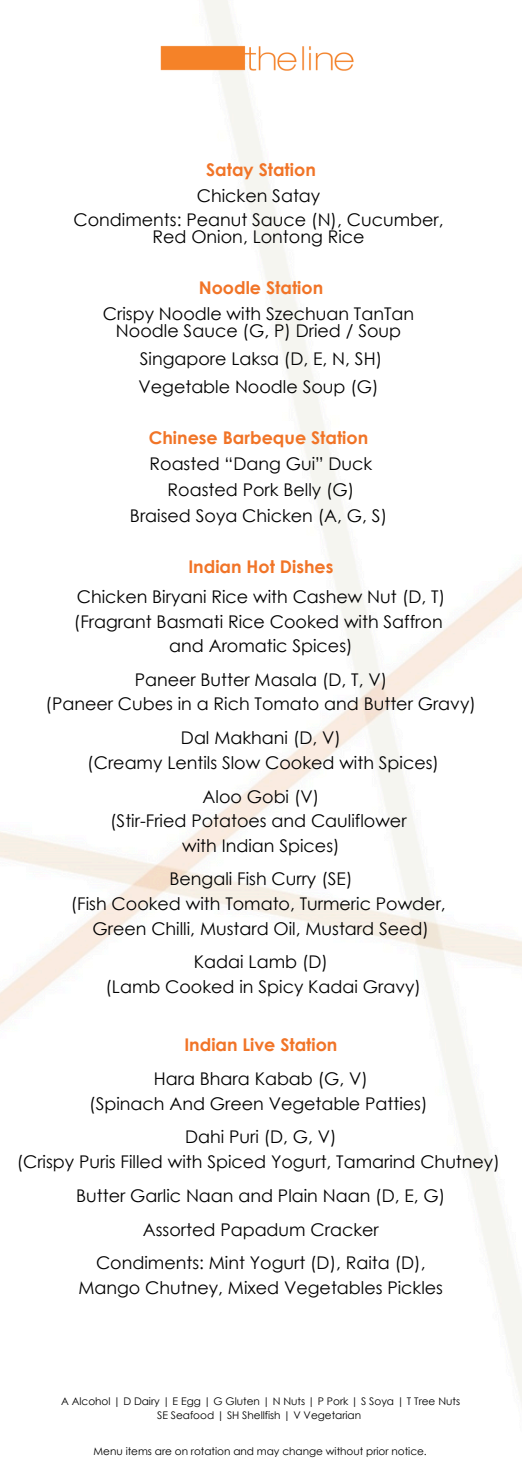
<style>
.page{position:relative;width:522px;height:1474px;background:#fff}
.page>*{position:absolute;margin:0;border:0;box-sizing:border-box;transform-origin:0 0}
.t1{font:17.5px/24.5px "Century Gothic";color:#000;text-align:center}
.t2{font:700 17.5px "Century Gothic";color:#f17427}
.t3{font:10.5px "Century Gothic";color:#000}
</style>
<div class="page">
<img style="left:160px;top:29px;width:194px;height:56px">
<h1 class="t2" style="left:206px;top:158px;width:111px">Satay Station</h1>
<h2 class="t1" style="left:196px;top:183px;width:125px">Chicken Satay</h2>
<h2 class="t1" style="left:73px;top:211px;width:371px;line-height:17px">Condiments: Peanut Sauce (N), Cucumber,<br>Red Onion, Lontong Rice</h2>
<h1 class="t2" style="left:198px;top:276px;width:126px">Noodle Station</h1>
<h2 class="t1" style="left:103px;top:305px;width:312px;line-height:17px">Crispy Noodle with Szechuan TanTan<br>Noodle Sauce (G, P) Dried / Soup</h2>
<h2 class="t1" style="left:138px;top:344px;width:245px;line-height:28px;text-align:left">Singapore Laksa (D, E, N, SH)<br>Vegetable Noodle Soup (G)</h2>
<h2 class="t2" style="left:149px;top:426px;width:221px">Chinese Barbeque Station</h2>
<h2 class="t1" style="left:149px;top:451px;width:224px">Roasted “Dang Gui” Duck</h2>
<h1 class="t1" style="left:167px;top:477px;width:188px">Roasted Pork Belly (G)</h1>
<h2 class="t1" style="left:130px;top:503px;width:258px">Braised Soya Chicken (A, G, S)</h2>
<h2 class="t2" style="left:188px;top:556px;width:146px">Indian Hot Dishes</h2>
<h2 class="t1" style="left:74px;top:584px;width:372px">Chicken Biryani Rice with Cashew Nut (D, T) (Fragrant Basmati Rice Cooked with Saffron and Aromatic Spices)</h2>
<h1 class="t1" style="left:45px;top:667px;width:431px">Paneer Butter Masala (D, T, V)<br>(Paneer Cubes in a Rich Tomato and Butter Gravy)</h1>
<h2 class="t1" style="left:87px;top:725px;width:353px">Dal Makhani (D, V)<br>(Creamy Lentils Slow Cooked with Spices)</h2>
<h2 class="t1" style="left:110px;top:783px;width:297px">Aloo Gobi (V)<br>(Stir-Fried Potatoes and Cauliflower with Indian Spices)</h2>
<h2 class="t1" style="left:71px;top:866px;width:376px">Bengali Fish Curry (SE)<br>(Fish Cooked with Tomato, Turmeric Powder,<br>Green Chilli, Mustard Oil, Mustard Seed)</h2>
<h2 class="t1" style="left:105px;top:949px;width:316px">Kadai Lamb (D)<br>(Lamb Cooked in Spicy Kadai Gravy)</h2>
<h2 class="t2" style="left:184px;top:1034px;width:154px">Indian Live Station</h2>
<h2 class="t1" style="left:89px;top:1066px;width:339px">Hara Bhara Kabab (G, V)<br>(Spinach And Green Vegetable Patties)</h2>
<h1 class="t1" style="left:17px;top:1124px;width:484px">Dahi Puri (D, G, V)<br>(Crispy Puris Filled with Spiced Yogurt, Tamarind Chutney)</h1>
<h2 class="t1" style="left:76px;top:1183px;width:370px">Butter Garlic Naan and Plain Naan (D, E, G)</h2>
<h2 class="t1" style="left:143px;top:1216px;width:237px">Assorted Papadum Cracker</h2>
<h2 class="t1" style="left:78px;top:1250px;width:366px">Condiments: Mint Yogurt (D), Raita (D),<br>Mango Chutney, Mixed Vegetables Pickles</h2>
<h2 class="t3" style="left:61px;top:1395px;width:400px">A Alcohol | D Dairy | E Egg | G Gluten | N Nuts | P Pork | S Soya | T Tree Nuts</h2>
<h2 class="t3" style="left:157px;top:1409px;width:205px">SE Seafood | SH Shellfish | V Vegetarian</h2>
<p class="t3" style="left:93px;top:1444px;width:334px">Menu items are on rotation and may change without prior notice.</p>
</div>
